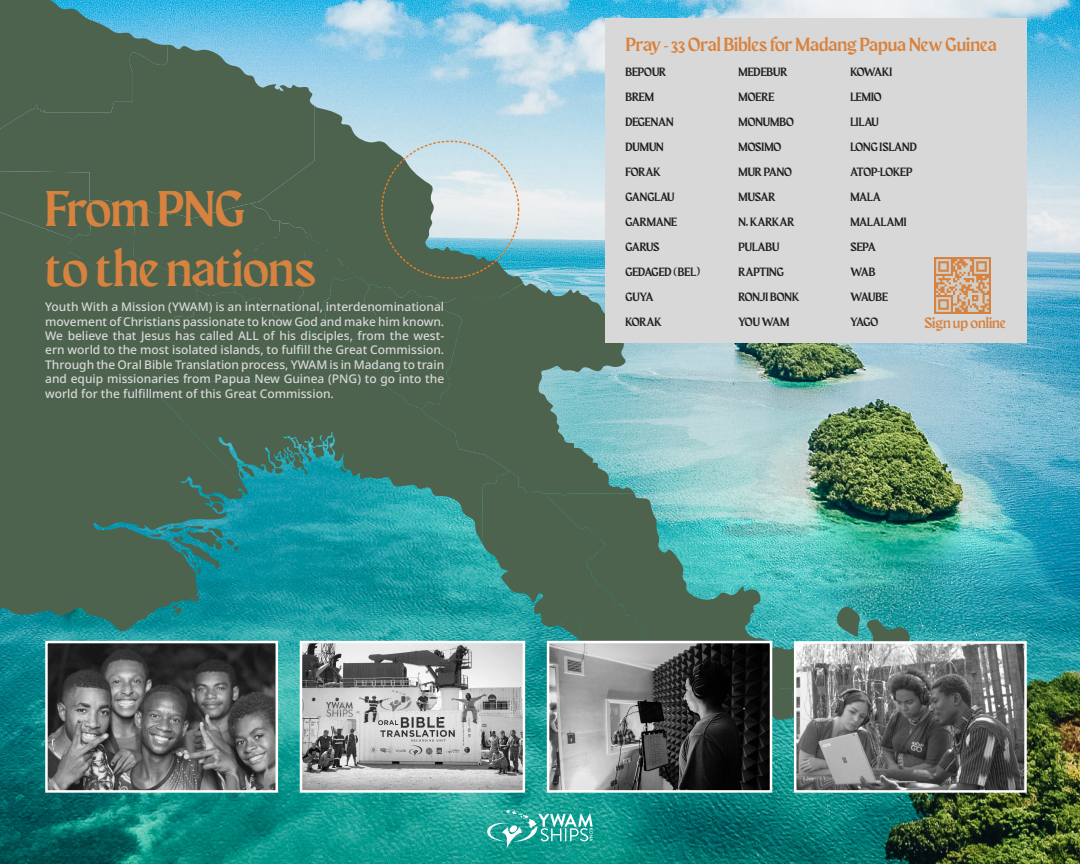
<style>
.page{position:relative;width:1080px;height:864px;background:#fff}
.page>*{position:absolute;margin:0;border:0;box-sizing:border-box;transform-origin:0 0}
.t1{font:50px "Maragsa Display";letter-spacing:-.005em;color:#d8823f}
.t2{font:19px "Maragsa Display";letter-spacing:-.005em;color:#d8823d}
.t3{font:15px "Maragsa Display";color:#d68342}
.t4{font:500 12px/14.4px "Noto Sans";color:#d8d8d8;text-align:justify}
.t5{font:12px/25px "Maragsa Display";color:#231f20}
</style>
<div class="page">
<img style="left:0;top:0;width:1080px;height:864px">
<svg style="left:0;top:0;width:168px;height:45px;fill:#4d634e"></svg>
<svg style="left:0;top:219px;width:249px;height:412px;fill:#4d634e"></svg>
<svg style="left:0;top:45px;width:314px;height:174px;fill:#4d634e"></svg>
<svg style="left:161px;top:410px;width:321px;height:133px;fill:#4d634e"></svg>
<svg style="left:422px;top:283px;width:212px;height:213px;fill:#4d634e"></svg>
<svg style="left:252px;top:106px;width:271px;height:197px"></svg>
<svg style="left:772px;top:606px;width:175px;height:148px"></svg>
<svg style="left:482px;top:470px;width:311px;height:250px;fill:#4d634e"></svg>
<img style="left:550px;top:644px;width:219px;height:146px">
<div style="left:547px;top:641px;width:225px;height:152px;border:2px solid #fff"></div>
<img style="left:48px;top:644px;width:227px;height:146px">
<div style="left:45px;top:641px;width:233px;height:152px;border:2px solid #fff"></div>
<img style="left:303px;top:644px;width:219px;height:146px">
<div style="left:300px;top:641px;width:225px;height:152px;border:2px solid #fff"></div>
<img style="left:797px;top:644px;width:227px;height:146px">
<div style="left:794px;top:641px;width:233px;height:152px;border:2px solid #fff"></div>
<div style="left:605px;top:18px;width:422px;height:325px;background:#d8d8d8"></div>
<img style="left:934px;top:257px;width:57px;height:57px">
<svg style="left:68px;top:141px;width:451px;height:269px"></svg>
<svg style="left:487px;top:810px;width:106px;height:40px"></svg>
<p class="t1" style="left:45px;top:179px;width:201px">From PNG</p>
<p class="t1" style="left:45px;top:239px;width:272px">to the nations</p>
<p class="t4" style="left:45px;top:300px;width:401px">Youth With a Mission (YWAM) is an international, interdenominational movement of Christians passionate to know God and make him known.<br>We believe that Jesus has called ALL of his disciples, from the west&shy;ern world to the most isolated islands, to fulfill the Great Commission.<br>Through the Oral Bible Translation process, YWAM is in Madang to train and equip missionaries from Papua New Guinea (PNG) to go into the world for the fulfillment of this Great Commission.</p>
<p class="t2" style="left:626px;top:33px;width:372px">Pray - 33 Oral Bibles for Madang Papua New Guinea</p>
<p class="t5" style="left:625px;top:59px;width:42px">BEPOUR</p>
<p class="t5" style="left:625px;top:84px;width:30px">BREM</p>
<p class="t5" style="left:625px;top:109px;width:50px">DEGENAN</p>
<p class="t5" style="left:625px;top:134px;width:40px">DUMUN</p>
<p class="t5" style="left:625px;top:159px;width:37px">FORAK</p>
<p class="t5" style="left:625px;top:184px;width:51px">GANGLAU</p>
<p class="t5" style="left:625px;top:209px;width:53px">GARMANE</p>
<p class="t5" style="left:625px;top:234px;width:36px">GARUS</p>
<p class="t5" style="left:625px;top:259px;width:76px">GEDAGED (BEL)</p>
<p class="t5" style="left:625px;top:284px;width:30px">GUYA</p>
<p class="t5" style="left:625px;top:309px;width:38px">KORAK</p>
<p class="t5" style="left:738px;top:59px;width:51px">MEDEBUR</p>
<p class="t5" style="left:738px;top:84px;width:37px">MOERE</p>
<p class="t5" style="left:738px;top:109px;width:57px">MONUMBO</p>
<p class="t5" style="left:738px;top:134px;width:44px">MOSIMO</p>
<p class="t5" style="left:738px;top:159px;width:55px">MUR PANO</p>
<p class="t5" style="left:738px;top:184px;width:39px">MUSAR</p>
<p class="t5" style="left:738px;top:209px;width:58px">N. KARKAR</p>
<p class="t5" style="left:738px;top:234px;width:43px">PULABU</p>
<p class="t5" style="left:738px;top:259px;width:47px">RAPTING</p>
<p class="t5" style="left:738px;top:284px;width:62px">RONJI BONK</p>
<p class="t5" style="left:738px;top:309px;width:52px">YOU WAM</p>
<p class="t5" style="left:850px;top:59px;width:43px">KOWAKI</p>
<p class="t5" style="left:850px;top:84px;width:33px">LEMIO</p>
<p class="t5" style="left:850px;top:109px;width:30px">LILAU</p>
<p class="t5" style="left:850px;top:134px;width:68px">LONG ISLAND<br>ATOP-LOKEP</p>
<p class="t5" style="left:850px;top:184px;width:32px">MALA</p>
<p class="t5" style="left:850px;top:209px;width:58px">MALALAMI</p>
<p class="t5" style="left:850px;top:234px;width:27px">SEPA</p>
<p class="t5" style="left:850px;top:259px;width:27px">WAB</p>
<p class="t5" style="left:850px;top:284px;width:39px">WAUBE</p>
<p class="t5" style="left:850px;top:309px;width:30px">YAGO</p>
<p class="t3" style="left:924px;top:314px;width:83px">Sign up online</p>
</div>
